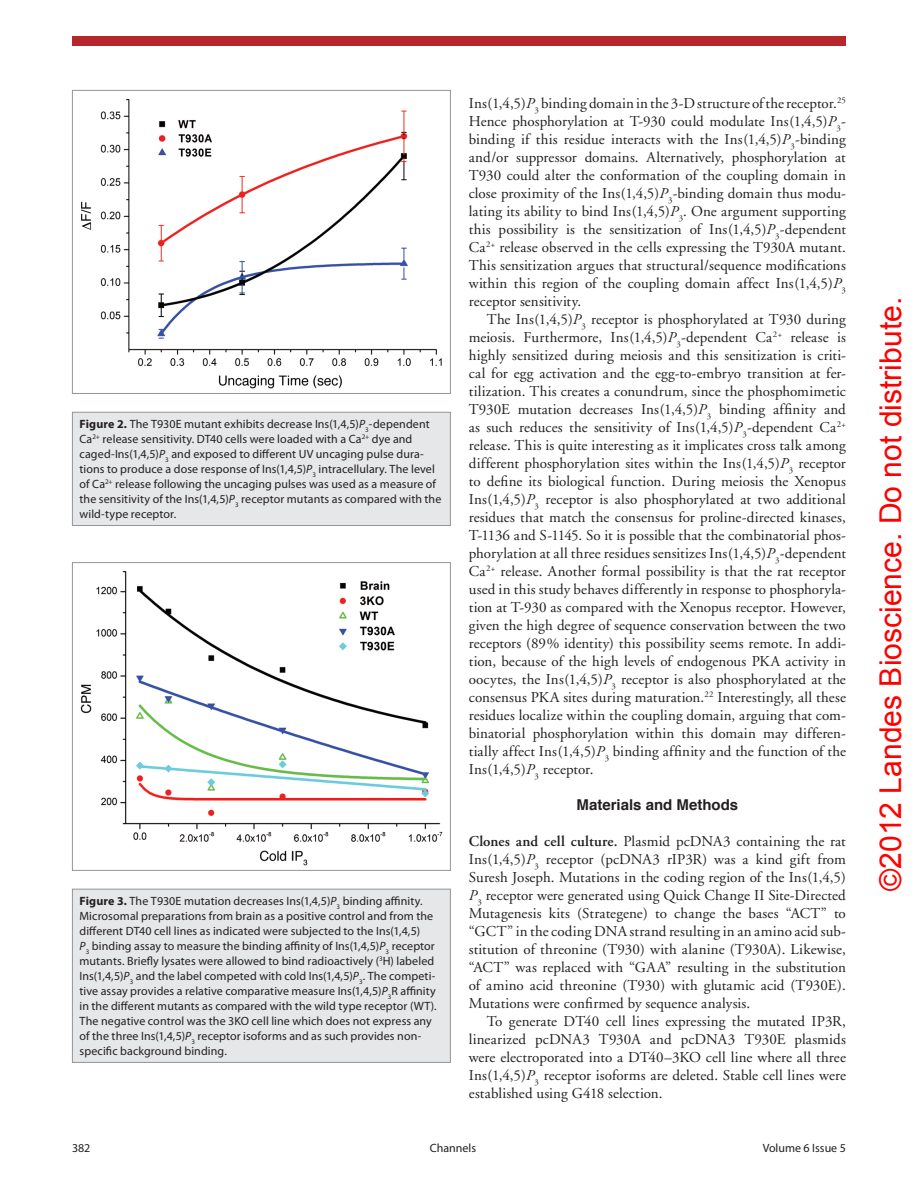
<style>
.page{position:relative;width:918px;height:1188px;background:#fff}
.page>*{position:absolute;margin:0;border:0;box-sizing:border-box;transform-origin:0 0}
.t1{font:30.15px "Arial";color:#f00}
.Body_text{font:15px/18px "Adobe Garamond";letter-spacing:.01em;color:#231f20;text-align:justify}
.Body_text_First_Line{font:15px/18px "Adobe Garamond";letter-spacing:.005em;color:#231f20;text-align:justify}
.Heading{font:700 15px "Helvetica";color:#231f20}
.Figure_Legend{font:12px/15px "Myriad Pro";letter-spacing:.005em;color:#231f20}
.s1{font-weight:700}
.s2{font-style:italic}
.s3{font-weight:600}
</style>
<div class="page">
<div style="left:72px;top:36px;width:774px;height:10px;background:#b7262b"></div>
<div style="left:72px;top:412px;width:378px;height:113px;background:#e6e7e9"></div>
<div style="left:72px;top:412px;width:379px;height:114px;border:1px solid #939598"></div>
<div style="left:72px;top:889px;width:378px;height:173px;background:#e6e7e9"></div>
<div style="left:72px;top:889px;width:379px;height:174px;border:1px solid #939598"></div>
<img style="left:81px;top:99px;width:361px;height:290px">
<div style="left:72px;top:90px;width:379px;height:304px;border:1px solid #939598"></div>
<img style="left:80px;top:570px;width:363px;height:296px">
<div style="left:72px;top:562px;width:379px;height:309px;border:1px solid #939598"></div>
<p class="Figure_Legend" style="left:80px;top:417px;width:363px"><span class="s1">Figure 2.</span> The T930E mutant exhibits decrease Ins(1,4,5)<span class="s2">P</span><sub>3</sub>-dependent Ca<sup>2+</sup> release sensitivity. DT40 cells were loaded with a Ca<sup>2+</sup> dye and caged-Ins(1,4,5)<span class="s2">P</span><sub>3</sub> and exposed to different UV uncaging pulse dura&shy;tions to produce a dose response of Ins(1,4,5)<span class="s2">P</span><sub>3</sub> intracellulary. The level of Ca<sup>2+</sup> release following the uncaging pulses was used as a measure of the sensitivity of the Ins(1,4,5)<span class="s2">P</span><sub>3</sub> receptor mutants as compared with the wild-type receptor.</p>
<p class="Figure_Legend" style="left:80px;top:894px;width:359px"><span class="s1">Figure 3.</span> The T930E mutation decreases Ins(1,4,5)<span class="s2">P</span><sub>3</sub> binding affinity.<br>Microsomal preparations from brain as a positive control and from the different DT40 cell lines as indicated were subjected to the Ins(1,4,5)<br><span class="s2">P</span><sub>3</sub> binding assay to measure the binding affinity of Ins(1,4,5)<span class="s2">P</span><sub>3</sub> receptor mutants. Briefly lysates were allowed to bind radioactively (<sup>3</sup>H) labeled Ins(1,4,5)<span class="s2">P</span><sub>3</sub> and the label competed with cold Ins(1,4,5)<span class="s2">P</span><sub>3</sub>. The competi&shy;tive assay provides a relative comparative measure Ins(1,4,5)<span class="s2">P</span><sub>3</sub>R affinity in the different mutants as compared with the wild type receptor (WT).<br>The negative control was the 3KO cell line which does not express any of the three Ins(1,4,5)<span class="s2">P</span><sub>3</sub> receptor isoforms and as such provides non&shy;specific background binding.</p>
<p class="Body_text_First_Line" style="left:469px;top:95px;width:379px">Ins(1,4,5)<span class="s2">P</span><sub>3</sub> binding domain in the 3-D structure of the receptor.<sup>25<br></sup>Hence phosphorylation at T-930 could modulate Ins(1,4,5)<span class="s2">P</span><sub>3</sub>- binding if this residue interacts with the Ins(1,4,5)<span class="s2">P</span><sub>3</sub>-binding and/or suppressor domains. Alternatively, phosphorylation at T930 could alter the conformation of the coupling domain in close proximity of the Ins(1,4,5)<span class="s2">P</span><sub>3</sub>-binding domain thus modu&shy;lating its ability to bind Ins(1,4,5)<span class="s2">P</span><sub>3</sub>. One argument supporting this possibility is the sensitization of Ins(1,4,5)<span class="s2">P</span><sub>3</sub>-dependent Ca<sup>2+</sup> release observed in the cells expressing the T930A mutant.<br>This sensitization argues that structural/sequence modifications within this region of the coupling domain affect Ins(1,4,5)<span class="s2">P</span><sub>3 </sub>receptor sensitivity.</p>
<p class="Body_text" style="left:469px;top:311px;width:379px;text-indent:18px">The Ins(1,4,5)<span class="s2">P</span><sub>3</sub> receptor is phosphorylated at T930 during meiosis. Furthermore, Ins(1,4,5)<span class="s2">P</span><sub>3</sub>-dependent Ca<sup>2+</sup> release is highly sensitized during meiosis and this sensitization is criti&shy;cal for egg activation and the egg-to-embryo transition at fer&shy;tilization. This creates a conundrum, since the phosphomimetic T930E mutation decreases Ins(1,4,5)<span class="s2">P</span><sub>3</sub> binding affinity and as such reduces the sensitivity of Ins(1,4,5)<span class="s2">P</span><sub>3</sub>-dependent Ca<sup>2+ </sup>release. This is quite interesting as it implicates cross talk among different phosphorylation sites within the Ins(1,4,5)<span class="s2">P</span><sub>3</sub> receptor to define its biological function. During meiosis the Xenopus Ins(1,4,5)<span class="s2">P</span><sub>3</sub> receptor is also phosphorylated at two additional residues that match the consensus for proline-directed kinases, T-1136 and S-1145. So it is possible that the combinatorial phos&shy;phorylation at all three residues sensitizes Ins(1,4,5)<span class="s2">P</span><sub>3</sub>-dependent Ca<sup>2+</sup> release. Another formal possibility is that the rat receptor used in this study behaves differently in response to phosphoryla&shy;tion at T-930 as compared with the Xenopus receptor. However, given the high degree of sequence conservation between the two receptors (89% identity) this possibility seems remote. In addi&shy;tion, because of the high levels of endogenous PKA activity in oocytes, the Ins(1,4,5)<span class="s2">P</span><sub>3</sub> receptor is also phosphorylated at the consensus PKA sites during maturation.<sup>22</sup> Interestingly, all these residues localize within the coupling domain, arguing that com&shy;binatorial phosphorylation within this domain may differen&shy;tially affect Ins(1,4,5)<span class="s2">P</span><sub>3</sub> binding affinity and the function of the Ins(1,4,5)<span class="s2">P</span><sub>3</sub> receptor.</p>
<p class="Heading" style="left:577px;top:793px;width:163px">Materials and Methods</p>
<p class="Body_text_First_Line" style="left:469px;top:833px;width:379px"><span class="s3">Clones and cell culture.</span> Plasmid pcDNA3 containing the rat Ins(1,4,5)<span class="s2">P</span><sub>3</sub> receptor (pcDNA3 rIP3R) was a kind gift from Suresh Joseph. Mutations in the coding region of the Ins(1,4,5)<br><span class="s2">P</span><sub>3</sub> receptor were generated using Quick Change II Site-Directed Mutagenesis kits (Strategene) to change the bases “ACT” to “GCT” in the coding DNA strand resulting in an amino acid sub&shy;stitution of threonine (T930) with alanine (T930A). Likewise, “ACT” was replaced with “GAA” resulting in the substitution of amino acid threonine (T930) with glutamic acid (T930E).<br>Mutations were confirmed by sequence analysis.</p>
<p class="Body_text" style="left:469px;top:1013px;width:379px;text-indent:18px">To generate DT40 cell lines expressing the mutated IP3R, linearized pcDNA3 T930A and pcDNA3 T930E plasmids were electroporated into a DT40–3KO cell line where all three Ins(1,4,5)<span class="s2">P</span><sub>3</sub> receptor isoforms are deleted. Stable cell lines were established using G418 selection.</p>
<p class="Figure_Legend" style="left:72px;top:1140px;width:20px">382</p>
<p class="Figure_Legend" style="left:430px;top:1140px;width:48px">Channels</p>
<p class="Figure_Legend" style="left:763px;top:1140px;width:85px">Volume 6 Issue 5</p>
<h1 class="t1" style="left:871px;top:891px;width:595px;rotate:-90deg">©2012 Landes Bioscience. Do not distribute.</h1>
</div>
